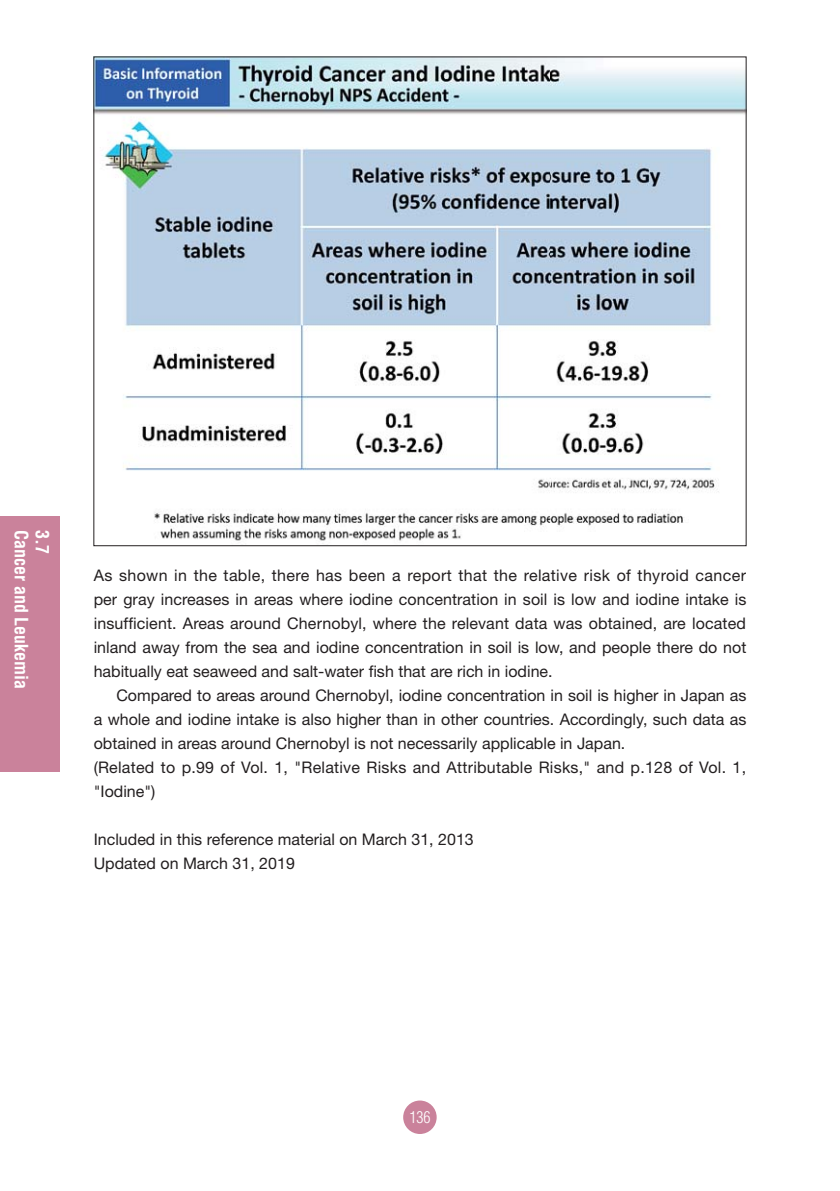
<style>
.page{position:relative;width:840px;height:1191px;background:#fff}
.page>*{position:absolute;margin:0;border:0;box-sizing:border-box;transform-origin:0 0}
.t1{font:700 condensed 18px "Helvetica";color:#fff}
.t2{font:16px/24px "Helvetica Neue";color:#231f20}
.t3{font:300 condensed 16px "Helvetica";color:#fff}
</style>
<div class="page">
<div style="left:403px;top:1100px;width:33px;height:34px;background:#ca829b;border-radius:50%"></div>
<div style="left:0;top:516px;width:60px;height:255px;background:#ca829b"></div>
<img style="left:96px;top:59px;width:648px;height:482px">
<p class="t1" style="left:28px;top:530px;width:160px;rotate:90deg">Cancer and Leukemia</p>
<p class="t1" style="left:49px;top:530px;width:25px;rotate:90deg">3.7</p>
<p class="t2" style="left:94px;top:565px;width:654px;text-align:justify">As shown in the table, there has been a report that the relative risk of thyroid cancer per gray increases in areas where iodine concentration in soil is low and iodine intake is insufficient. Areas around Chernobyl, where the relevant data was obtained, are located inland away from the sea and iodine concentration in soil is low, and people there do not habitually eat seaweed and salt-water fish that are rich in iodine.</p>
<p class="t2" style="left:94px;top:685px;width:654px;text-indent:23px">Compared to areas around Chernobyl, iodine concentration in soil is higher in Japan as a whole and iodine intake is also higher than in other countries. Accordingly, such data as obtained in areas around Chernobyl is not necessarily applicable in Japan.<br>(Related to p.99 of Vol. 1, "Relative Risks and Attributable Risks," and p.128 of Vol. 1, "Iodine")</p>
<p class="t2" style="left:94px;top:829px;width:381px">Included in this reference material on March 31, 2013<br>Updated on March 31, 2019</p>
<p class="t3" style="left:409px;top:1110px;width:23px">136</p>
</div>
